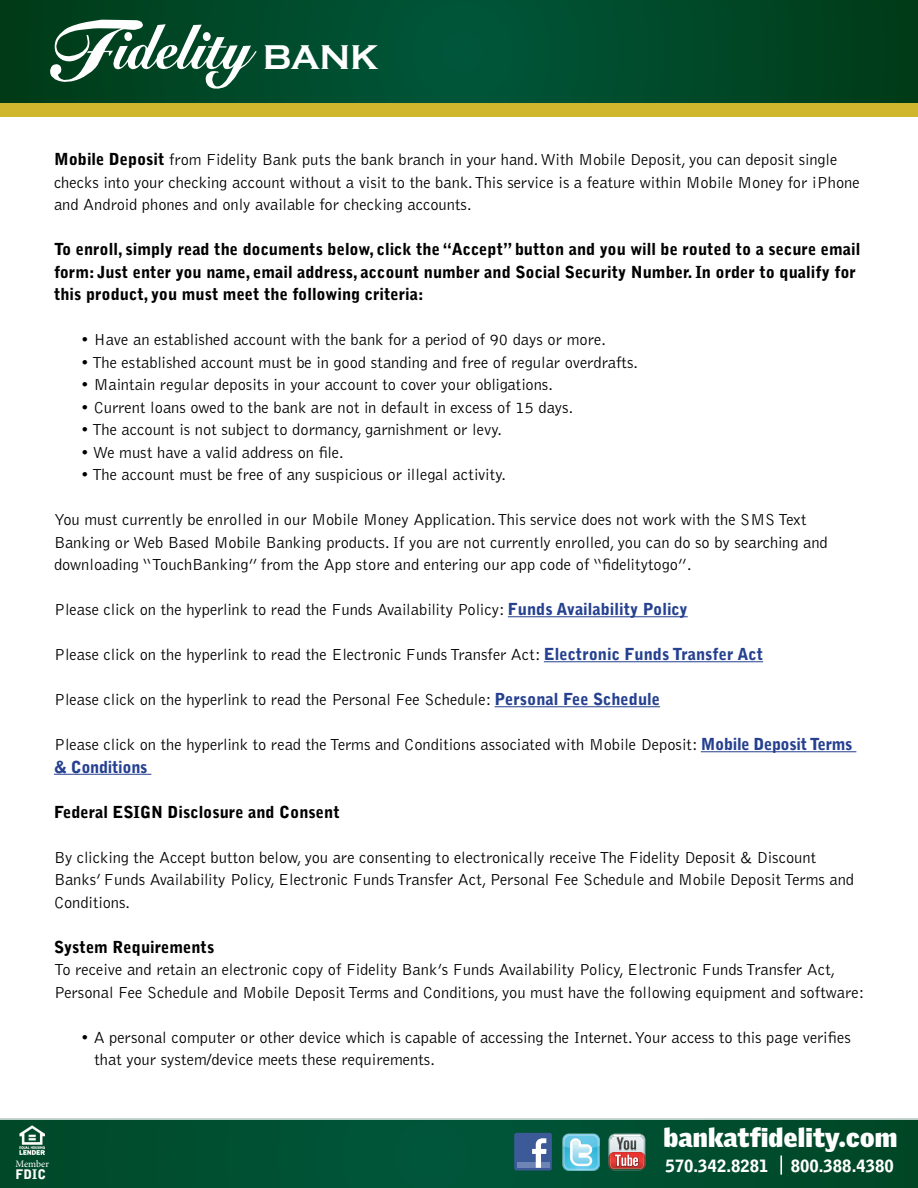
<style>
.page{position:relative;width:918px;height:1188px;background:#fff}
.page>*{position:absolute;margin:0;border:0;box-sizing:border-box;transform-origin:0 0}
.t1{font:700 35.4px "Copperplate Gothic";color:#fff}
.t2{font:900 26.1px "Griffith Gothic";letter-spacing:.01em;color:#fff}
.t3{font:900 16.95px "Bell Gothic Std";color:#fff}
.t4{font:300 16.5px/22.5px "Bell Gothic Std";color:#000}
.t5{font:900 16.5px/22.5px "Bell Gothic Std";color:#000}
.t6{font:900 13.2px "Bell Gothic Std";color:#fff}
.t7{font:9.9px "Minion Pro";color:#fff}
.s1{font-weight:900}
.s2{font-weight:900;color:#25408f}
</style>
<div class="page">
<svg style="left:0;top:1px;width:918px;height:102px;background:#004929"></svg>
<hr style="left:508px;top:616px;width:180px;height:1px;background:#25408f">
<hr style="left:544px;top:661px;width:219px;height:1px;background:#25408f">
<hr style="left:495px;top:706px;width:165px;height:1px;background:#25408f">
<hr style="left:701px;top:751px;width:155px;height:1px;background:#25408f">
<hr style="left:54px;top:774px;width:97px;height:1px;background:#25408f">
<div style="left:0;top:103px;width:918px;height:14px;background:#cfb62c"></div>
<svg style="left:49px;top:20px;width:208px;height:70px"></svg>
<svg style="left:0;top:1118px;width:918px;height:70px;background:#065235"></svg>
<img style="left:19px;top:1126px;width:26px;height:29px">
<div style="left:514px;top:1133px;width:38px;height:37px;background:#3d5a98;border-radius:2px"></div>
<div style="left:517px;top:1162px;width:32px;height:6px;background:#6d85b4"></div>
<svg style="left:532px;top:1138px;width:14px;height:30px"></svg>
<svg style="left:609px;top:1134px;width:36px;height:36px"></svg>
<img style="left:562px;top:1133px;width:37px;height:38px">
<svg style="left:780px;top:1156px;width:2px;height:19px"></svg>
<h1 class="t1" style="left:263px;top:38px;width:117px">BANK</h1>
<p class="t4" style="left:54px;top:149px;width:807px"><span class="s1">Mobile Deposit</span> from Fidelity Bank puts the bank branch in your hand. With Mobile Deposit, you can deposit single checks into your checking account without a visit to the bank. This service is a feature within Mobile Money for iPhone and Android phones and only available for checking accounts.</p>
<p class="t5" style="left:54px;top:238px;width:808px">To enroll, simply read the documents below, click the “Accept” button and you will be routed to a secure email form: Just enter you name, email address, account number and Social Security Number. In order to qualify for this product, you must meet the following criteria:</p>
<p class="t4" style="left:81px;top:329px;width:527px">• Have an established account with the bank for a period of 90 days or more.</p>
<p class="t4" style="left:81px;top:351px;width:559px">• The established account must be in good standing and free of regular overdrafts.</p>
<p class="t4" style="left:81px;top:374px;width:473px">• Maintain regular deposits in your account to cover your obligations.</p>
<p class="t4" style="left:81px;top:396px;width:494px">• Current loans owed to the bank are not in default in excess of 15 days.</p>
<p class="t4" style="left:81px;top:419px;width:423px">• The account is not subject to dormancy, garnishment or levy.</p>
<p class="t4" style="left:81px;top:441px;width:264px">• We must have a valid address on file.</p>
<p class="t4" style="left:81px;top:464px;width:426px">• The account must be free of any suspicious or illegal activity.</p>
<p class="t4" style="left:54px;top:509px;width:775px">You must currently be enrolled in our Mobile Money Application. This service does not work with the SMS Text<br>Banking or Web Based Mobile Banking products. If you are not currently enrolled, you can do so by searching and downloading “TouchBanking” from the App store and entering our app code of “fidelitytogo”.</p>
<p class="t4" style="left:54px;top:599px;width:635px">Please click on the hyperlink to read the Funds Availability Policy: <span class="s2">Funds Availability Policy</span></p>
<p class="t4" style="left:54px;top:644px;width:711px">Please click on the hyperlink to read the Electronic Funds Transfer Act: <span class="s2">Electronic Funds Transfer Act</span></p>
<p class="t4" style="left:54px;top:689px;width:608px">Please click on the hyperlink to read the Personal Fee Schedule: <span class="s2">Personal Fee Schedule</span></p>
<p class="t4" style="left:54px;top:734px;width:800px">Please click on the hyperlink to read the Terms and Conditions associated with Mobile Deposit: <span class="s2">Mobile Deposit Terms &amp; Conditions</span></p>
<p class="t5" style="left:54px;top:801px;width:287px">Federal ESIGN Disclosure and Consent</p>
<p class="t4" style="left:54px;top:846px;width:802px">By clicking the Accept button below, you are consenting to electronically receive The Fidelity Deposit &amp; Discount<br>Banks’ Funds Availability Policy, Electronic Funds Transfer Act, Personal Fee Schedule and Mobile Deposit Terms and<br>Conditions.</p>
<p class="t5" style="left:54px;top:936px;width:162px">System Requirements</p>
<p class="t4" style="left:54px;top:959px;width:812px">To receive and retain an electronic copy of Fidelity Bank’s Funds Availability Policy, Electronic Funds Transfer Act,<br>Personal Fee Schedule and Mobile Deposit Terms and Conditions, you must have the following equipment and software:</p>
<p class="t4" style="left:94px;top:1026px;width:758px;text-indent:-13px">• A personal computer or other device which is capable of accessing the Internet. Your access to this page verifies that your system/device meets these requirements.</p>
<p class="t7" style="left:15px;top:1157px;width:35px">Member</p>
<p class="t6" style="left:15px;top:1167px;width:32px">FDIC</p>
<h2 class="t2" style="left:664px;top:1122px;width:235px">bankatfidelity.com</h2>
<p class="t3" style="left:665px;top:1156px;width:105px">570.342.8281</p>
<p class="t3" style="left:791px;top:1156px;width:105px">800.388.4380</p>
</div>
